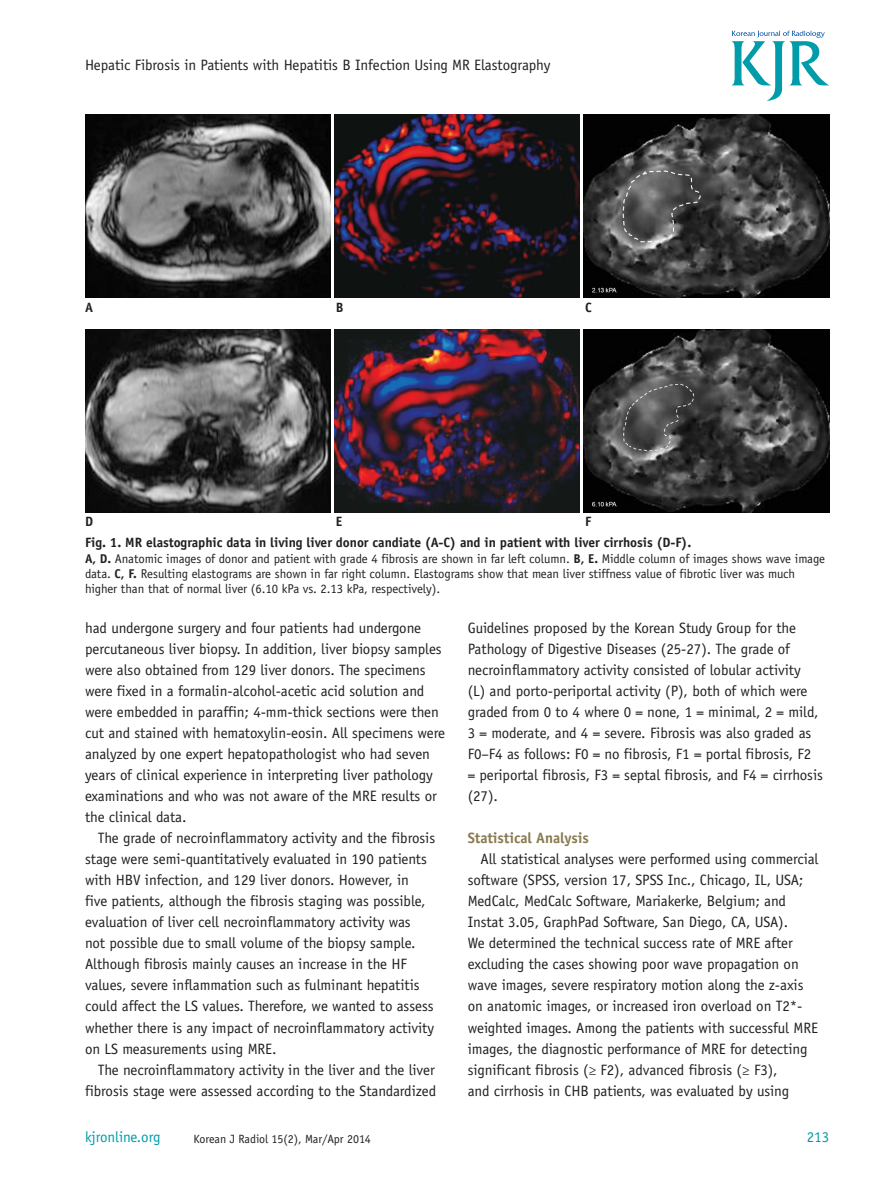
<style>
.page{position:relative;width:893px;height:1191px;background:#fff}
.page>*{position:absolute;margin:0;border:0;box-sizing:border-box;transform-origin:0 0}
.t1{font:15px/21px "Officina Sans Std";letter-spacing:-.005em;color:#231f20}
.t2{font:700 15px "Officina Sans Std";letter-spacing:-.005em;color:#887a51}
.t3{font:15px "Officina Sans Std";letter-spacing:-.005em;color:#009caa}
.t4{font:700 13.5px/20.7px "Officina Sans Std";letter-spacing:-.005em;color:#231f20}
.t5{font:12.75px/15.3px "Officina Sans Std";letter-spacing:-.005em;color:#231f20}
.t6{font:12px "Officina Sans Std";letter-spacing:-.005em;color:#231f20}
.s1{font-weight:700}
</style>
<div class="page">
<svg style="left:732px;top:31px;width:97px;height:70px"></svg>
<img style="left:85px;top:115px;width:245px;height:183px">
<img style="left:85px;top:329px;width:245px;height:183px">
<img style="left:334px;top:115px;width:246px;height:183px">
<img style="left:334px;top:329px;width:246px;height:183px">
<img style="left:584px;top:115px;width:245px;height:183px">
<img style="left:584px;top:329px;width:245px;height:183px">
<p class="t1" style="left:85px;top:54px;width:467px">Hepatic Fibrosis in Patients with Hepatitis B Infection Using MR Elastography</p>
<p class="t4" style="left:85px;top:297px;width:10px">A</p>
<p class="t4" style="left:336px;top:297px;width:9px">B</p>
<p class="t4" style="left:585px;top:297px;width:8px">C</p>
<p class="t4" style="left:85px;top:511px;width:608px;text-indent:500px">F<br>Fig. 1. MR elastographic data in living liver donor candiate (A-C) and in patient with liver cirrhosis (D-F).</p>
<p class="t5" style="left:85px;top:550px;width:741px"><span class="s1">A, D.</span> Anatomic images of donor and patient with grade 4 fibrosis are shown in far left column. <span class="s1">B, E.</span> Middle column of images shows wave image data. <span class="s1">C, F.</span> Resulting elastograms are shown in far right column. Elastograms show that mean liver stiffness value of fibrotic liver was much higher than that of normal liver (6.10 kPa vs. 2.13 kPa, respectively).</p>
<p class="t4" style="left:85px;top:511px;width:10px">D</p>
<p class="t4" style="left:336px;top:511px;width:8px">E</p>
<p class="t1" style="left:85px;top:618px;width:362px">had undergone surgery and four patients had undergone percutaneous liver biopsy. In addition, liver biopsy samples were also obtained from 129 liver donors. The specimens were fixed in a formalin-alcohol-acetic acid solution and were embedded in paraffin; 4-mm-thick sections were then cut and stained with hematoxylin-eosin. All specimens were analyzed by one expert hepatopathologist who had seven years of clinical experience in interpreting liver pathology examinations and who was not aware of the MRE results or the clinical data.</p>
<p class="t1" style="left:85px;top:828px;width:352px;text-indent:13px">The grade of necroinflammatory activity and the fibrosis stage were semi-quantitatively evaluated in 190 patients with HBV infection, and 129 liver donors. However, in<br>five patients, although the fibrosis staging was possible, evaluation of liver cell necroinflammatory activity was<br>not possible due to small volume of the biopsy sample.<br>Although fibrosis mainly causes an increase in the HF values, severe inflammation such as fulminant hepatitis could affect the LS values. Therefore, we wanted to assess whether there is any impact of necroinflammatory activity on LS measurements using MRE.</p>
<p class="t1" style="left:85px;top:1059px;width:353px;text-align:right">The necroinflammatory activity in the liver and the liver fibrosis stage were assessed according to the Standardized</p>
<p class="t3" style="left:85px;top:1128px;width:77px">kjronline.org</p>
<p class="t6" style="left:194px;top:1132px;width:179px">Korean J Radiol 15(2), Mar/Apr 2014</p>
<p class="t1" style="left:468px;top:618px;width:357px">Guidelines proposed by the Korean Study Group for the Pathology of Digestive Diseases (25-27). The grade of necroinflammatory activity consisted of lobular activity<br>(L) and porto-periportal activity (P), both of which were graded from 0 to 4 where 0 = none, 1 = minimal, 2 = mild, 3 = moderate, and 4 = severe. Fibrosis was also graded as F0–F4 as follows: F0 = no fibrosis, F1 = portal fibrosis, F2<br>= periportal fibrosis, F3 = septal fibrosis, and F4 = cirrhosis (27).</p>
<p class="t2" style="left:468px;top:829px;width:123px">Statistical Analysis</p>
<p class="t1" style="left:468px;top:849px;width:352px;text-indent:13px">All statistical analyses were performed using commercial software (SPSS, version 17, SPSS Inc., Chicago, IL, USA; MedCalc, MedCalc Software, Mariakerke, Belgium; and Instat 3.05, GraphPad Software, San Diego, CA, USA).<br>We determined the technical success rate of MRE after excluding the cases showing poor wave propagation on wave images, severe respiratory motion along the z-axis on anatomic images, or increased iron overload on T2*- weighted images. Among the patients with successful MRE images, the diagnostic performance of MRE for detecting significant fibrosis (≥ F2), advanced fibrosis (≥ F3),<br>and cirrhosis in CHB patients, was evaluated by using</p>
<p class="t3" style="left:807px;top:1128px;width:24px">213</p>
</div>
